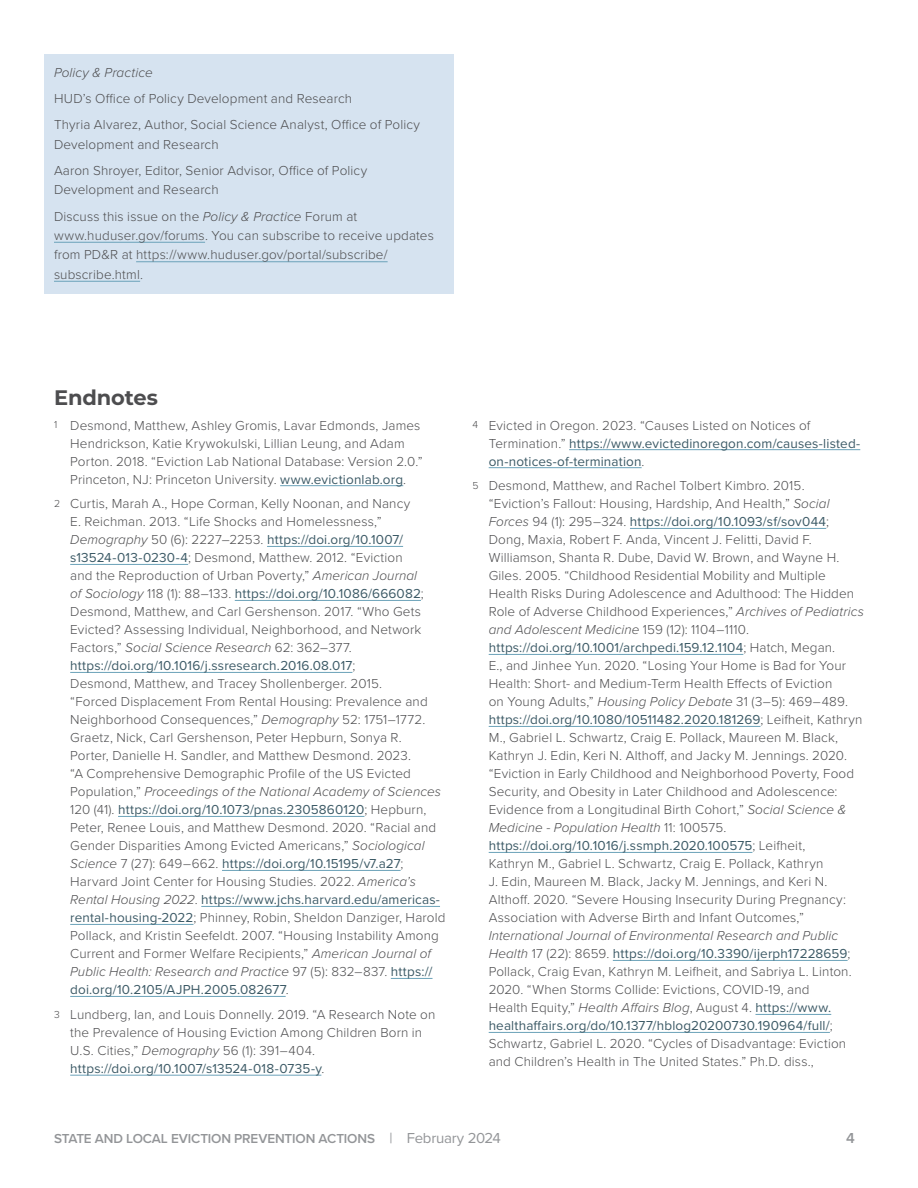
<style>
.page{position:relative;width:918px;height:1188px;background:#fff}
.page>*{position:absolute;margin:0;border:0;box-sizing:border-box;transform-origin:0 0}
.t1{font:700 21px "Montserrat";letter-spacing:-.005em;color:#4d4d4f}
.t2{font:600 15px "Proxima Nova";color:#939598}
.t3{font:300 13.5px/18px "Proxima Nova";letter-spacing:.01em;color:#4d4d4f}
.t4{font:13.5px/18px "Proxima Nova";letter-spacing:.01em;color:#3c5a66}
.t5{font:600 13.5px "Proxima Nova";letter-spacing:-.01em;color:#939598}
.t6{font:italic 300 13.5px "Proxima Nova";letter-spacing:.005em;color:#4d4d4f}
.s1{font-style:italic}
.s2{font-size:10.5px}
.s3{font-weight:400;color:#3c5a66}
.s4{font-weight:300;font-size:10.5px;color:#4d4d4f}
.s5{font-weight:300;color:#4d4d4f}
.s6{font-weight:400;font-size:15px}
</style>
<div class="page">
<div style="left:44px;top:54px;width:410px;height:240px;background:#d6e3f0"></div>
<hr style="left:54px;top:242px;width:151px;height:1px;background:#6ba2b9">
<hr style="left:136px;top:261px;width:252px;height:1px;background:#6ba2b9">
<hr style="left:54px;top:281px;width:86px;height:1px;background:#6ba2b9">
<hr style="left:280px;top:485px;width:123px;height:1px;background:#6ba2b9">
<hr style="left:267px;top:546px;width:136px;height:1px;background:#6ba2b9">
<hr style="left:70px;top:564px;width:118px;height:1px;background:#6ba2b9">
<hr style="left:235px;top:600px;width:186px;height:1px;background:#6ba2b9">
<hr style="left:70px;top:672px;width:282px;height:1px;background:#6ba2b9">
<hr style="left:118px;top:816px;width:246px;height:1px;background:#6ba2b9">
<hr style="left:222px;top:870px;width:179px;height:1px;background:#6ba2b9">
<hr style="left:201px;top:906px;width:239px;height:1px;background:#6ba2b9">
<hr style="left:70px;top:924px;width:123px;height:1px;background:#6ba2b9">
<hr style="left:391px;top:978px;width:42px;height:1px;background:#6ba2b9">
<hr style="left:70px;top:996px;width:216px;height:1px;background:#6ba2b9">
<hr style="left:70px;top:1075px;width:251px;height:1px;background:#6ba2b9">
<hr style="left:569px;top:449px;width:291px;height:1px;background:#6ba2b9">
<hr style="left:489px;top:467px;width:153px;height:1px;background:#6ba2b9">
<hr style="left:630px;top:528px;width:196px;height:1px;background:#6ba2b9">
<hr style="left:489px;top:654px;width:254px;height:1px;background:#6ba2b9">
<hr style="left:489px;top:726px;width:272px;height:1px;background:#6ba2b9">
<hr style="left:489px;top:852px;width:263px;height:1px;background:#6ba2b9">
<hr style="left:613px;top:960px;width:235px;height:1px;background:#6ba2b9">
<hr style="left:755px;top:1014px;width:76px;height:1px;background:#6ba2b9">
<hr style="left:489px;top:1032px;width:341px;height:1px;background:#6ba2b9">
<p class="t6" style="left:54px;top:62px;width:100px">Policy &amp; Practice</p>
<p class="t3" style="left:54px;top:84px;width:368px;line-height:26.2px">HUD’s Office of Policy Development and Research<br>Thyria Alvarez, Author, Social Science Analyst, Office of Policy</p>
<p class="t3" style="left:54px;top:130px;width:315px;line-height:26.2px">Development and Research<br>Aaron Shroyer, Editor, Senior Advisor, Office of Policy</p>
<p class="t3" style="left:54px;top:176px;width:305px;line-height:26.2px">Development and Research<br>Discuss this issue on the <span class="s1">Policy &amp; Practice</span> Forum at</p>
<p class="t3" style="left:54px;top:225px;width:381px;line-height:19.5px">www.huduser.gov/forums. You can subscribe to receive updates from PD&amp;R at https://www.huduser.gov/portal/subscribe/ subscribe.html.</p>
<h1 class="t1" style="left:54px;top:382px;width:106px">Endnotes</h1>
<p class="t3" style="left:70px;top:415px;width:354px;text-indent:-16px"><span class="s2">1</span> Desmond, Matthew, Ashley Gromis, Lavar Edmonds, James Hendrickson, Katie Krywokulski, Lillian Leung, and Adam Porton. 2018. “Eviction Lab National Database: Version 2.0.” Princeton, NJ: Princeton University. <span class="s3">www.evictionlab.org</span>.</p>
<p class="t3" style="left:70px;top:494px;width:377px;text-indent:-16px"><span class="s2">2</span> Curtis, Marah A., Hope Corman, Kelly Noonan, and Nancy<br>E. Reichman. 2013. “Life Shocks and Homelessness,” <span class="s1">Demography</span> 50 (6): 2227–2253. <span class="s3">https://doi.org/10.1007/ s13524-013-0230-4</span>; Desmond, Matthew. 2012. “Eviction<br>and the Reproduction of Urban Poverty,” <span class="s1">American Journal<br>of Sociology</span> 118 (1): 88–133. <span class="s3">https://doi.org/10.1086/666082</span>; Desmond, Matthew, and Carl Gershenson. 2017. “Who Gets Evicted? Assessing Individual, Neighborhood, and Network Factors,” <span class="s1">Social Science Research</span> 62: 362–377. <span class="s3">https://doi.org/10.1016/j.ssresearch.2016.08.017</span>;<br>Desmond, Matthew, and Tracey Shollenberger. 2015.<br>“Forced Displacement From Rental Housing: Prevalence and Neighborhood Consequences,” <span class="s1">Demography</span> 52: 1751–1772.<br>Graetz, Nick, Carl Gershenson, Peter Hepburn, Sonya R.<br>Porter, Danielle H. Sandler, and Matthew Desmond. 2023.<br>“A Comprehensive Demographic Profile of the US Evicted Population,” <span class="s1">Proceedings of the National Academy of Sciences </span>120 (41). <span class="s3">https://doi.org/10.1073/pnas.2305860120</span>; Hepburn, Peter, Renee Louis, and Matthew Desmond. 2020. “Racial and Gender Disparities Among Evicted Americans,” <span class="s1">Sociological Science</span> 7 (27): 649–662. <span class="s3">https://doi.org/10.15195/v7.a27</span>; Harvard Joint Center for Housing Studies. 2022. <span class="s1">America’s Rental Housing 2022</span>. <span class="s3">https://www.jchs.harvard.edu/americas&shy;rental-housing-2022</span>; Phinney, Robin, Sheldon Danziger, Harold Pollack, and Kristin Seefeldt. 2007. “Housing Instability Among Current and Former Welfare Recipients,” <span class="s1">American Journal of Public Health: Research and Practice</span> 97 (5): 832–837. <span class="s3">https:// doi.org/10.2105/AJPH.2005.082677</span>.</p>
<p class="t3" style="left:70px;top:1005px;width:367px;text-indent:-16px"><span class="s2">3</span> Lundberg, Ian, and Louis Donnelly. 2019. “A Research Note on the Prevalence of Housing Eviction Among Children Born in U.S. Cities,” <span class="s1">Demography</span> 56 (1): 391–404. <span class="s3">https://doi.org/10.1007/s13524-018-0735-y</span>.</p>
<p class="t4" style="left:489px;top:415px;width:373px;text-indent:-16px"><span class="s4">4</span> <span class="s5">Evicted in Oregon. 2023. “Causes Listed on Notices of<br>Termination.”</span> https://www.evictedinoregon.com/causes-listed&shy;on-notices-of-termination<span class="s5">.</span></p>
<p class="t3" style="left:489px;top:476px;width:377px;text-indent:-16px"><span class="s2">5</span> Desmond, Matthew, and Rachel Tolbert Kimbro. 2015. “Eviction’s Fallout: Housing, Hardship, And Health,” <span class="s1">Social Forces</span> 94 (1): 295–324. <span class="s3">https://doi.org/10.1093/sf/sov044</span>; Dong, Maxia, Robert F. Anda, Vincent J. Felitti, David F.<br>Williamson, Shanta R. Dube, David W. Brown, and Wayne H.<br>Giles. 2005. “Childhood Residential Mobility and Multiple Health Risks During Adolescence and Adulthood: The Hidden Role of Adverse Childhood Experiences,” <span class="s1">Archives of Pediatrics and Adolescent Medicine</span> 159 (12): 1104–1110. <span class="s3">https://doi.org/10.1001/archpedi.159.12.1104</span>; Hatch, Megan.<br>E., and Jinhee Yun. 2020. “Losing Your Home is Bad for Your Health: Short- and Medium-Term Health Effects of Eviction<br>on Young Adults,” <span class="s1">Housing Policy Debate</span> 31 (3–5): 469–489. <span class="s3">https://doi.org/10.1080/10511482.2020.181269</span>; Leifheit, Kathryn M., Gabriel L. Schwartz, Craig E. Pollack, Maureen M. Black, Kathryn J. Edin, Keri N. Althoff, and Jacky M. Jennings. 2020. “Eviction in Early Childhood and Neighborhood Poverty, Food Security, and Obesity in Later Childhood and Adolescence:<br>Evidence from a Longitudinal Birth Cohort,” <span class="s1">Social Science &amp; Medicine - Population Health</span> 11: 100575. <span class="s3">https://doi.org/10.1016/j.ssmph.2020.100575</span>; Leifheit,<br>Kathryn M., Gabriel L. Schwartz, Craig E. Pollack, Kathryn<br>J. Edin, Maureen M. Black, Jacky M. Jennings, and Keri N.<br>Althoff. 2020. “Severe Housing Insecurity During Pregnancy:<br>Association with Adverse Birth and Infant Outcomes,”</p>
<p class="t3" style="left:489px;top:926px;width:365px"><span class="s1">International Journal of Environmental Research and Public Health</span> 17 (22): 8659. <span class="s3">https://doi.org/10.3390/ijerph17228659</span>; Pollack, Craig Evan, Kathryn M. Leifheit, and Sabriya L. Linton.<br>2020. “When Storms Collide: Evictions, COVID-19, and Health Equity,” <span class="s1">Health Affairs Blog</span>, August 4. <span class="s3">https://www. healthaffairs.org/do/10.1377/hblog20200730.190964/full/</span>; Schwartz, Gabriel L. 2020. “Cycles of Disadvantage: Eviction and Children’s Health in The United States.” Ph.D. diss.,</p>
<p class="t5" style="left:54px;top:1129px;width:448px">STATE AND LOCAL EVICTION PREVENTION ACTIONS <span class="s6">| February 2024</span></p>
<p class="t2" style="left:846px;top:1127px;width:10px">4</p>
</div>
